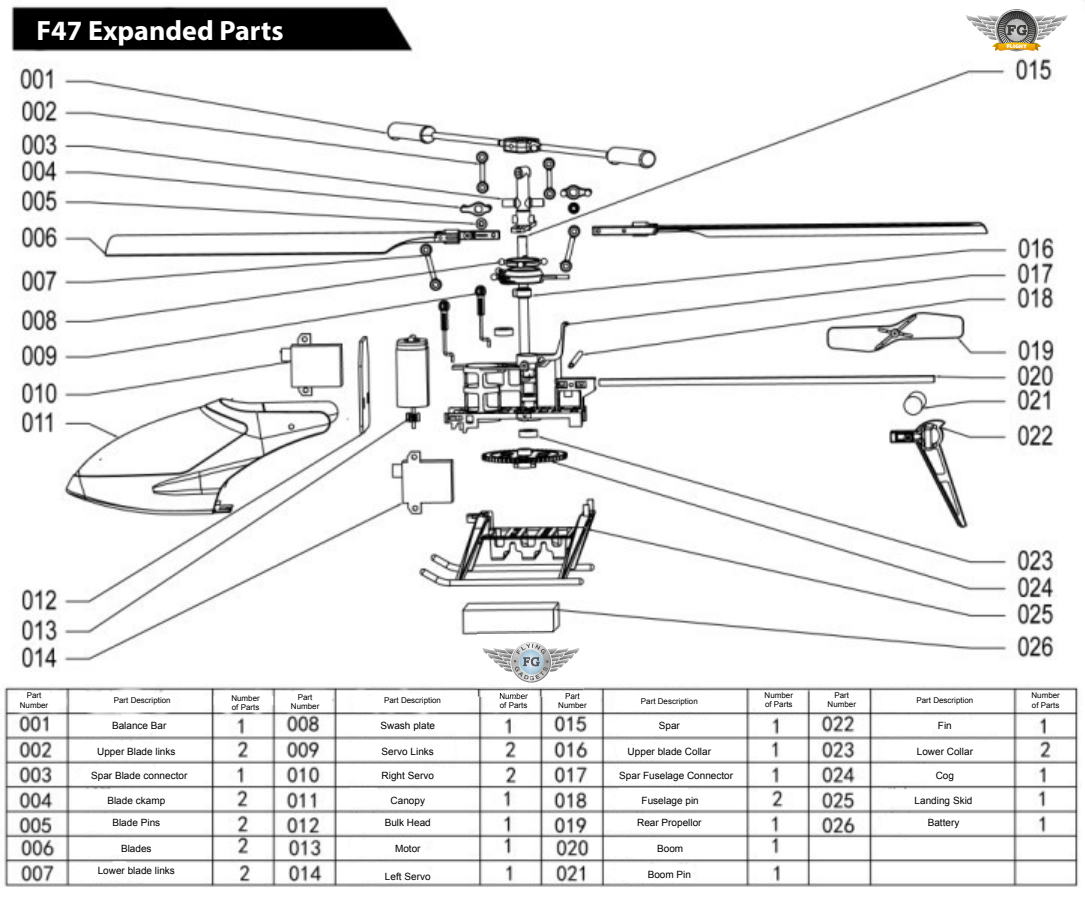
<style>
.page{position:relative;width:1085px;height:900px;background:#fff}
.page>*{position:absolute;margin:0;border:0;box-sizing:border-box;transform-origin:0 0}
.t1{font:700 28px "Myriad Pro";color:#fff}
.t2{font:10px "Arial";color:#000}
.t3{font:8px/9.6px "Arial";color:#000;text-align:center}
.t4{font:5.4px "Bemio";color:#fff}
</style>
<div class="page">
<img style="left:4px;top:5px;width:1077px;height:882px">
<img style="left:477px;top:630px;width:106px;height:67px">
<img style="left:565px;top:693px;width:15px;height:4px">
<img style="left:500px;top:693px;width:28px;height:4px">
<svg style="left:965px;top:11px;width:102px;height:40px"></svg>
<h1 class="t1" style="left:37px;top:12px;width:248px">F47 Expanded Parts</h1>
<p class="t4" style="left:1015px;top:42px;width:5px">G</p>
<p class="t3" style="left:20px;top:691px;width:30px">Part<br>Number</p>
<p class="t3" style="left:291px;top:692px;width:30px">Part<br>Number</p>
<p class="t3" style="left:558px;top:691px;width:30px">Part<br>Number</p>
<p class="t3" style="left:827px;top:690px;width:30px">Part<br>Number</p>
<p class="t3" style="left:231px;top:693px;width:30px;text-align:left">Number of Parts</p>
<p class="t3" style="left:499px;top:691px;width:30px;text-align:left">Number of Parts</p>
<p class="t3" style="left:764px;top:690px;width:30px;text-align:left">Number of Parts</p>
<p class="t3" style="left:1031px;top:691px;width:30px;text-align:left">Number of Parts</p>
<p class="t3" style="left:114px;top:696px;width:58px">Part Description</p>
<p class="t3" style="left:384px;top:696px;width:58px">Part Description</p>
<p class="t3" style="left:641px;top:696px;width:58px">Part Description</p>
<p class="t3" style="left:916px;top:695px;width:58px">Part Description</p>
<p class="t2" style="left:112px;top:719px;width:56px">Balance Bar</p>
<p class="t2" style="left:97px;top:745px;width:80px">Upper Blade links</p>
<p class="t2" style="left:380px;top:719px;width:56px">Swash plate</p>
<p class="t2" style="left:659px;top:719px;width:23px">Spar</p>
<p class="t2" style="left:938px;top:719px;width:15px">Fin</p>
<p class="t2" style="left:381px;top:745px;width:54px">Servo Links</p>
<p class="t2" style="left:627px;top:745px;width:85px">Upper blade Collar</p>
<p class="t2" style="left:916px;top:745px;width:58px">Lower Collar</p>
<p class="t2" style="left:935px;top:769px;width:20px">Cog</p>
<p class="t2" style="left:91px;top:769px;width:98px">Spar Blade connector</p>
<p class="t2" style="left:112px;top:816px;width:49px">Blade Pins</p>
<p class="t2" style="left:381px;top:769px;width:54px">Right Servo</p>
<p class="t2" style="left:619px;top:769px;width:115px">Spar Fuselage Connector</p>
<p class="t2" style="left:390px;top:794px;width:36px">Canopy</p>
<p class="t2" style="left:395px;top:842px;width:27px">Motor</p>
<p class="t2" style="left:914px;top:794px;width:59px">Landing Skid</p>
<p class="t2" style="left:107px;top:794px;width:59px">Blade ckamp</p>
<p class="t2" style="left:641px;top:794px;width:59px">Fuselage pin</p>
<p class="t2" style="left:385px;top:816px;width:48px">Bulk Head</p>
<p class="t2" style="left:637px;top:816px;width:66px">Rear Propellor</p>
<p class="t2" style="left:927px;top:816px;width:33px">Battery</p>
<p class="t2" style="left:121px;top:842px;width:32px">Blades</p>
<p class="t2" style="left:657px;top:842px;width:28px">Boom</p>
<p class="t2" style="left:98px;top:864px;width:79px">Lower blade links</p>
<p class="t2" style="left:385px;top:870px;width:47px">Left Servo</p>
<p class="t2" style="left:647px;top:868px;width:45px">Boom Pin</p>
</div>
